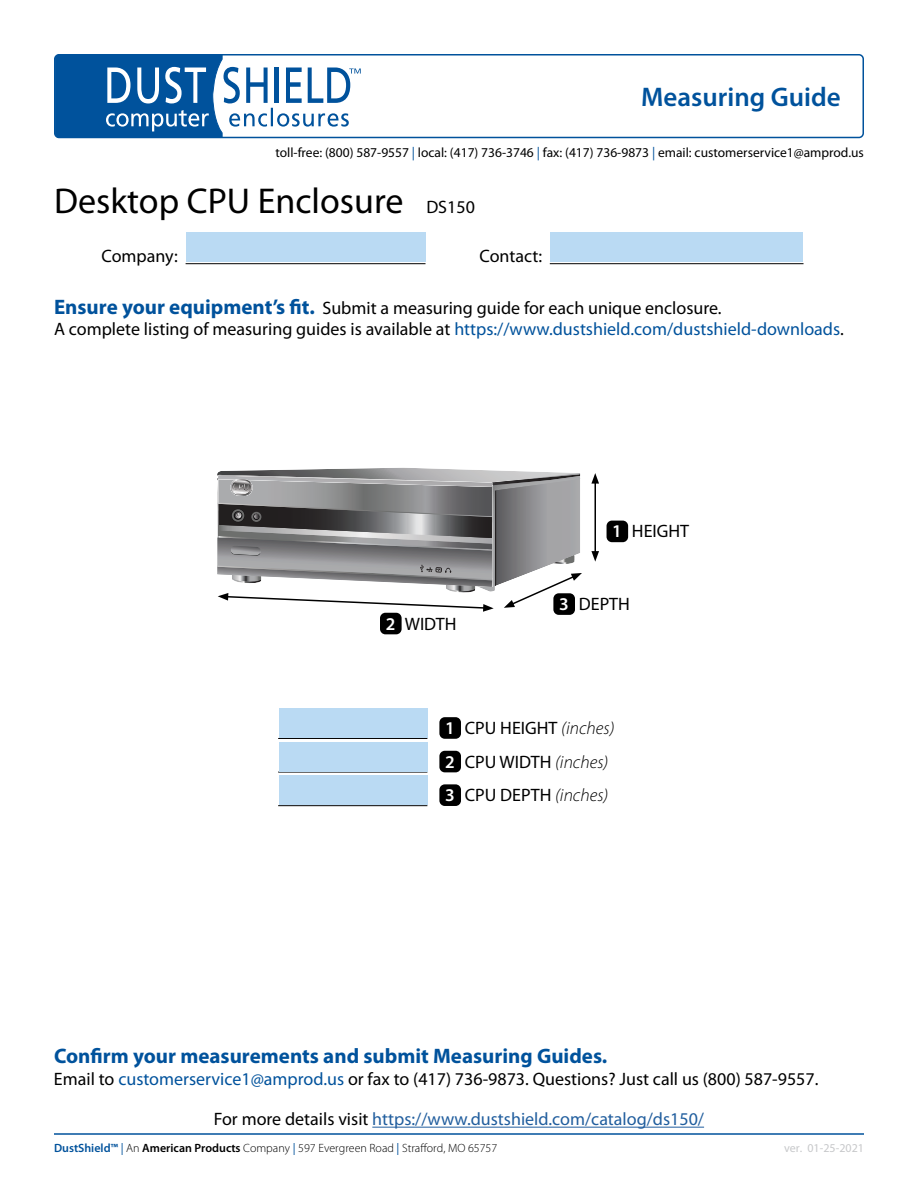
<style>
.page{position:relative;width:918px;height:1188px;background:#fff}
.page>*{position:absolute;margin:0;border:0;box-sizing:border-box;transform-origin:0 0}
.t1{font:36px "Myriad Pro";color:#000}
.t2{font:600 27px "Myriad Pro";color:#00529c}
.t3{font:700 21px "Myriad Pro";color:#00529c}
.t4{font:18px/33.6px "Myriad Pro";color:#000}
.t5{font:18px "Myriad Pro";color:#215e9e}
.t6{font:13.5px "Myriad Pro";color:#000}
.t7{font:300 12px "Myriad Pro";color:#000}
.t8{font:12px "Myriad Pro";color:#c7c8ca}
.s1{color:#00529c}
.s2{font-size:18px}
.s3{font-weight:700;font-size:21px;color:#00529c}
.s4{font-weight:600;color:#fff}
.s5{font-weight:300;font-style:italic}
.s6{color:#000}
.s7{font-weight:600;color:#00529c}
.s8{font-weight:400;color:#00529c}
.s9{font-weight:600}
</style>
<div class="page">
<svg style="left:57px;top:57px;width:304px;height:78px"></svg>
<div style="left:54px;top:54px;width:810px;height:84px;border:2px solid #00529c;border-radius:4px"></div>
<hr style="left:54px;top:1133px;width:810px;height:2px;background:#00529c">
<hr style="left:372px;top:1127px;width:332px;height:1px;background:#215e9e">
<hr style="left:186px;top:263px;width:240px;height:1px;background:#000">
<hr style="left:550px;top:263px;width:254px;height:1px;background:#000">
<hr style="left:594px;top:481px;width:2px;height:72px;background:#000">
<svg style="left:591px;top:473px;width:8px;height:11px"></svg>
<svg style="left:591px;top:551px;width:8px;height:11px"></svg>
<div style="left:607px;top:521px;width:21px;height:21px;background:#000;border-radius:5px"></div>
<div style="left:380px;top:613px;width:22px;height:21px;background:#000;border-radius:5px"></div>
<div style="left:553px;top:593px;width:22px;height:22px;background:#000;border-radius:5px"></div>
<hr style="left:278px;top:738px;width:149px;height:1px;background:#000">
<div style="left:439px;top:717px;width:22px;height:22px;background:#000;border-radius:5px"></div>
<hr style="left:278px;top:772px;width:149px;height:1px;background:#000">
<div style="left:439px;top:751px;width:22px;height:21px;background:#000;border-radius:5px"></div>
<hr style="left:278px;top:805px;width:149px;height:1px;background:#000">
<div style="left:439px;top:784px;width:22px;height:22px;background:#000;border-radius:5px"></div>
<svg style="left:217px;top:468px;width:365px;height:144px"></svg>
<div style="left:186px;top:232px;width:239px;height:29px;background:#badaf3"></div>
<div style="left:550px;top:232px;width:252px;height:29px;background:#badaf3"></div>
<div style="left:279px;top:708px;width:148px;height:30px;background:#badaf3"></div>
<div style="left:279px;top:742px;width:148px;height:29px;background:#badaf3"></div>
<div style="left:279px;top:775px;width:148px;height:30px;background:#badaf3"></div>
<h2 class="t2" style="left:641px;top:87px;width:201px">Measuring Guide</h2>
<p class="t6" style="left:275px;top:147px;width:590px">toll-free: (800) 587-9557 <span class="s1">|</span> local: (417) 736-3746 <span class="s1">|</span> fax: (417) 736-9873 <span class="s1">|</span> email: customerservice1@amprod.us</p>
<h1 class="t1" style="left:54px;top:186px;width:422px">Desktop CPU Enclosure <span class="s2">DS150</span></h1>
<p class="t4" style="left:102px;top:241px;width:78px">Company:</p>
<p class="t4" style="left:480px;top:241px;width:64px">Contact:</p>
<p class="t4" style="left:54px;top:299px;width:791px;line-height:21.6px"><span class="s3">Ensure your equipment’s fit.</span> Submit a measuring guide for each unique enclosure.<br>A complete listing of measuring guides is available at <span class="s1">https://www.dustshield.com/dustshield-downloads</span>.</p>
<p class="t4" style="left:612px;top:516px;width:78px"><span class="s4">1</span> HEIGHT</p>
<p class="t4" style="left:386px;top:609px;width:72px"><span class="s4">2</span> WIDTH</p>
<p class="t4" style="left:559px;top:589px;width:72px"><span class="s4">3</span> DEPTH</p>
<p class="t4" style="left:445px;top:713px;width:171px"><span class="s4">1</span> CPU HEIGHT <span class="s5">(inches)<br></span><span class="s4">2</span> CPU WIDTH <span class="s5">(inches)<br></span><span class="s4">3</span> CPU DEPTH <span class="s5">(inches)</span></p>
<p class="t3" style="left:54px;top:1048px;width:555px">Confirm your measurements and submit Measuring Guides.</p>
<p class="t4" style="left:54px;top:1064px;width:766px">Email to <span class="s1">customerservice1@amprod.us</span> or fax to (417) 736-9873. Questions? Just call us (800) 587-9557.</p>
<p class="t5" style="left:214px;top:1112px;width:492px"><span class="s6">For more details visit</span> https://www.dustshield.com/catalog/ds150/</p>
<p class="t7" style="left:54px;top:1143px;width:445px"><span class="s7">DustShield™</span> <span class="s8">|</span> An <span class="s9">American Products</span> Company <span class="s8">|</span> 597 Evergreen Road <span class="s8">|</span> Strafford, MO 65757</p>
<p class="t8" style="left:784px;top:1143px;width:81px">ver. 01-25-2021</p>
</div>
